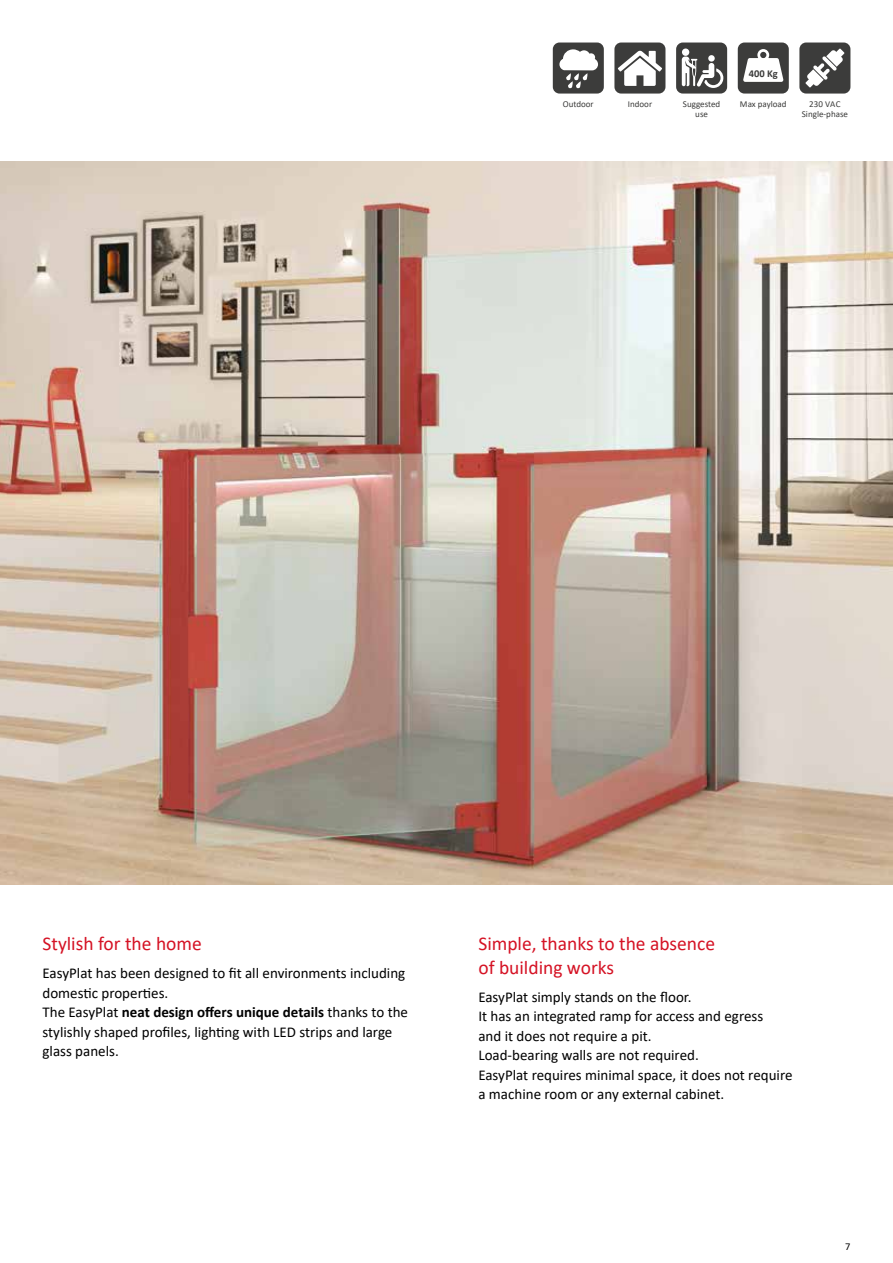
<style>
.page{position:relative;width:893px;height:1263px;background:#fff}
.page>*{position:absolute;margin:0;border:0;box-sizing:border-box;transform-origin:0 0}
.t1{font:19.5px/23.4px "Calibri";color:#d51224}
.t2{font:15px/19.5px "Calibri";color:#000}
.t3{font:700 10.5px "Calibri";color:#3c3c3b}
.t4{font:10.5px "Calibri";color:#000}
.t5{font:9px/10.8px "Calibri";color:#3c3c3b;text-align:center}
.s1{font-weight:700}
</style>
<div class="page">
<svg style="left:614px;top:43px;width:51px;height:51px"></svg>
<img style="left:0;top:162px;width:893px;height:722px">
<svg style="left:676px;top:43px;width:51px;height:51px"></svg>
<svg style="left:799px;top:43px;width:51px;height:51px"></svg>
<svg style="left:553px;top:43px;width:51px;height:51px"></svg>
<svg style="left:738px;top:43px;width:51px;height:51px"></svg>
<p class="t3" style="left:749px;top:66px;width:31px">400 Kg</p>
<p class="t5" style="left:563px;top:98px;width:32px">Outdoor</p>
<p class="t5" style="left:628px;top:98px;width:26px">Indoor</p>
<p class="t5" style="left:740px;top:98px;width:48px">Max payload</p>
<p class="t5" style="left:802px;top:98px;width:48px">230 VAC<br>Single-phase</p>
<p class="t5" style="left:683px;top:98px;width:39px">Suggested use</p>
<h1 class="t1" style="left:43px;top:931px;width:161px">Stylish for the home</h1>
<p class="t2" style="left:43px;top:963px;width:367px">EasyPlat has been designed to fit all environments including domestic properties.<br>The EasyPlat <span class="s1">neat design offers unique details</span> thanks to the stylishly shaped profiles, lighting with LED strips and large glass panels.</p>
<h1 class="t1" style="left:478px;top:931px;width:238px">Simple, thanks to the absence of building works</h1>
<p class="t2" style="left:478px;top:986px;width:316px">EasyPlat simply stands on the floor.<br>It has an integrated ramp for access and egress<br>and it does not require a pit.<br>Load-bearing walls are not required.<br>EasyPlat requires minimal space, it does not require a machine room or any external cabinet.</p>
<p class="t4" style="left:845px;top:1239px;width:7px">7</p>
</div>
